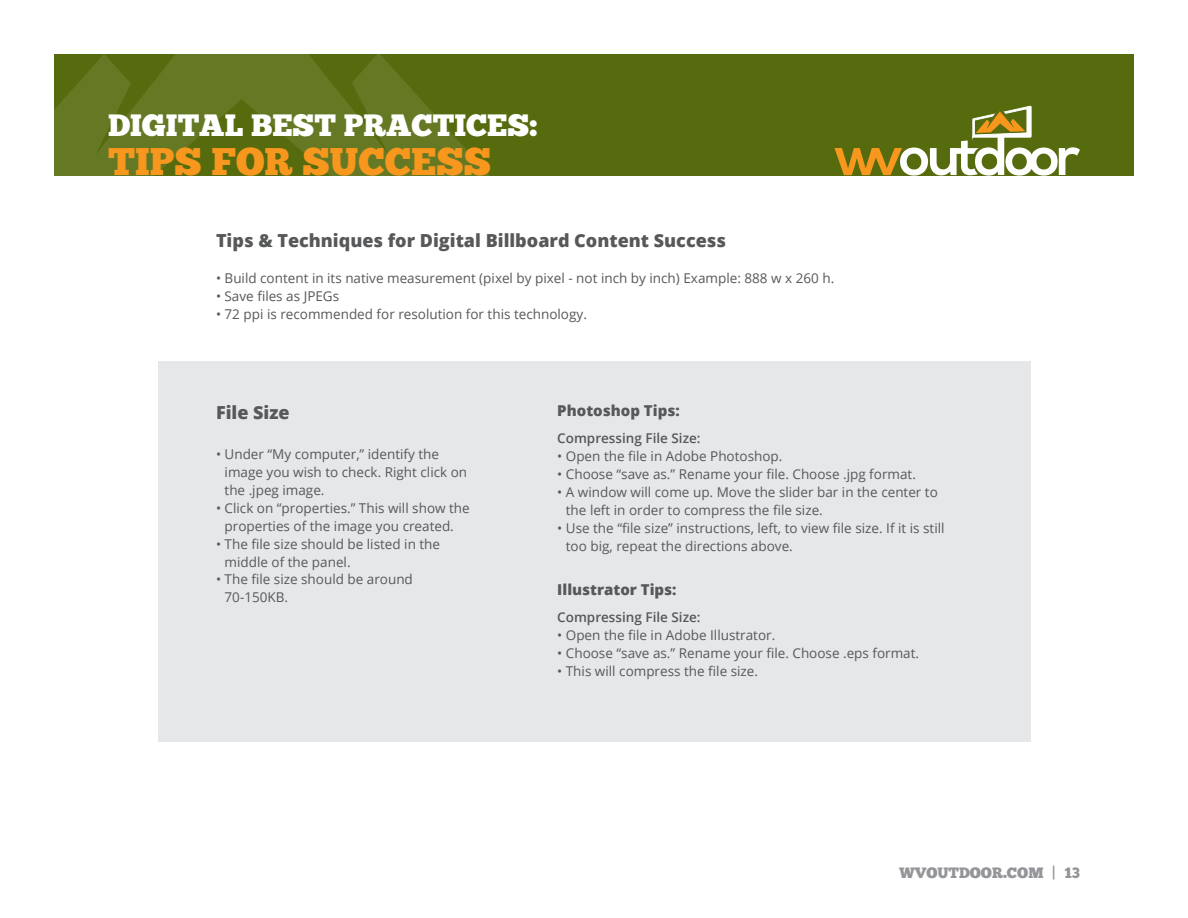
<style>
.page{position:relative;width:1188px;height:918px;background:#fff}
.page>*{position:absolute;margin:0;border:0;box-sizing:border-box;transform-origin:0 0}
.t1{font:38.55px "Chunk Five";color:#f7971d}
.t2{font:30.9px "Chunk Five";color:#fff}
.t3{font:800 18px "Open Sans";color:#57585a}
.t4{font:800 15px "Open Sans";color:#57585a}
.t5{font:15px "Chunk Five";color:#939598}
.t6{font:13.5px/18px "Open Sans";color:#57585a}
.t7{font:600 13.5px "Open Sans";color:#57585a}
</style>
<div class="page">
<div style="left:54px;top:54px;width:1080px;height:122px;background:#556b0e"></div>
<svg style="left:834px;top:105px;width:246px;height:71px"></svg>
<svg style="left:54px;top:54px;width:436px;height:122px;fill:#657925"></svg>
<div style="left:158px;top:362px;width:872px;height:380px;background:#e6e7e9"></div>
<h2 class="t2" style="left:108px;top:107px;width:431px">DIGITAL BEST PRACTICES:</h2>
<h1 class="t1" style="left:108px;top:138px;width:385px">TIPS FOR SUCCESS</h1>
<h3 class="t3" style="left:216px;top:227px;width:512px">Tips &amp; Techniques for Digital Billboard Content Success</h3>
<p class="t6" style="left:216px;top:269px;width:620px">• Build content in its native measurement (pixel by pixel - not inch by inch) Example: 888 w x 260 h.</p>
<p class="t6" style="left:216px;top:287px;width:125px">• Save files as JPEGs</p>
<p class="t6" style="left:216px;top:305px;width:372px">• 72 ppi is recommended for resolution for this technology.</p>
<h3 class="t3" style="left:216px;top:399px;width:75px">File Size</h3>
<p class="t6" style="left:225px;top:444px;width:244px;text-indent:-9px">• Under “My computer,” identify the image you wish to check. Right click on the .jpeg image.</p>
<p class="t6" style="left:216px;top:498px;width:255px;text-align:center">• Click on “properties.” This will show the properties of the image you created.</p>
<p class="t6" style="left:225px;top:534px;width:217px;text-indent:-9px">• The file size should be listed in the middle of the panel.</p>
<p class="t6" style="left:225px;top:570px;width:190px;text-indent:-9px">• The file size should be around<br>70-150KB.</p>
<p class="t4" style="left:557px;top:400px;width:124px">Photoshop Tips:</p>
<p class="t7" style="left:557px;top:429px;width:145px">Compressing File Size:</p>
<p class="t6" style="left:557px;top:447px;width:227px">• Open the file in Adobe Photoshop.</p>
<p class="t6" style="left:557px;top:465px;width:360px">• Choose “save as.” Rename your file. Choose .jpg format.</p>
<p class="t6" style="left:566px;top:483px;width:374px;text-indent:-9px">• A window will come up. Move the slider bar in the center to the left in order to compress the file size.</p>
<p class="t6" style="left:566px;top:519px;width:380px;text-indent:-9px">• Use the “file size” instructions, left, to view file size. If it is still too big, repeat the directions above.</p>
<p class="t4" style="left:557px;top:578px;width:121px">Illustrator Tips:</p>
<p class="t7" style="left:557px;top:608px;width:145px">Compressing File Size:</p>
<p class="t6" style="left:557px;top:625px;width:220px">• Open the file in Adobe Illustrator.</p>
<p class="t6" style="left:557px;top:643px;width:363px">• Choose “save as.” Rename your file. Choose .eps format.</p>
<p class="t6" style="left:557px;top:661px;width:202px">• This will compress the file size.</p>
<p class="t5" style="left:900px;top:863px;width:182px">WVOUTDOOR.COM | 13</p>
</div>
